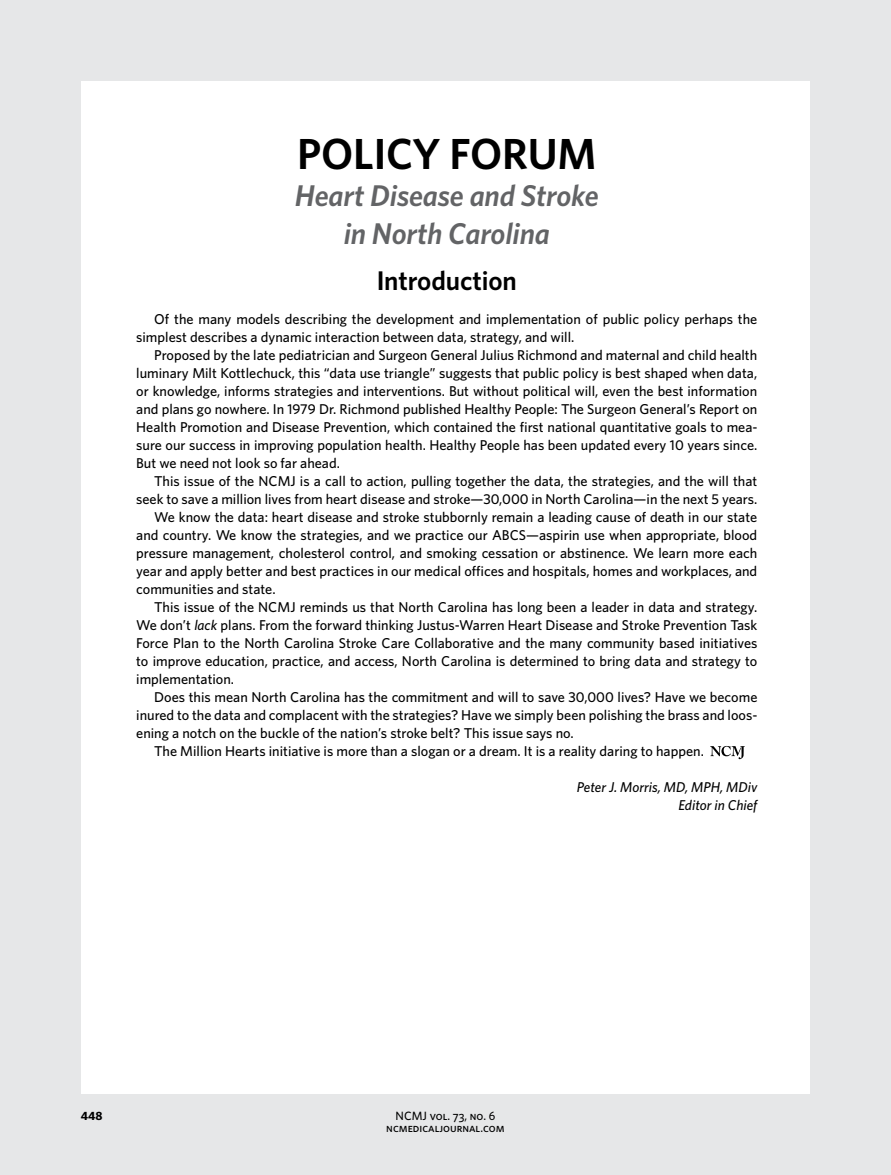
<style>
.page{position:relative;width:891px;height:1175px;background:#fff}
.page>*{position:absolute;margin:0;border:0;box-sizing:border-box;transform-origin:0 0}
.t1{font:600 43.5px "Whitney";color:#000}
.t2{font:italic 600 30px/37.5px "Whitney";letter-spacing:-.005em;color:#636466;text-align:center}
.t3{font:600 27px "Whitney";letter-spacing:-.005em;color:#000}
.t4{font:500 14.25px/18px "Whitney";color:#000}
.t5{font:italic 500 14.25px/18px "Whitney";color:#000;text-align:right}
.t6{font:12px/12px "Whitney Medium SC";color:#000;text-align:center}
.t7{font:700 12px "Whitney";color:#000}
.s1{font-style:italic}
</style>
<div class="page">
<div style="left:0;top:0;width:891px;height:1174px;background:#e6e7e8"></div>
<div style="left:81px;top:81px;width:729px;height:1013px;background:#fff"></div>
<svg style="left:710px;top:746px;width:35px;height:13px"></svg>
<h1 class="t1" style="left:297px;top:127px;width:49px">Policy</h1>
<h1 class="t1" style="left:450px;top:127px;width:53px">Forum</h1>
<h2 class="t2" style="left:295px;top:177px;width:305px">Heart Disease and Stroke in North Carolina</h2>
<h3 class="t3" style="left:377px;top:264px;width:142px">Introduction</h3>
<p class="t4" style="left:136px;top:310px;width:623px;text-indent:18px">Of the many models describing the development and implementation of public policy perhaps the simplest describes a dynamic interaction between data, strategy, and will.</p>
<p class="t4" style="left:136px;top:346px;width:623px;text-align:justify;text-indent:18px">Proposed by the late pediatrician and Surgeon General Julius Richmond and maternal and child health luminary Milt Kottlechuck, this “data use triangle” suggests that public policy is best shaped when data, or knowledge, informs strategies and interventions. But without political will, even the best information and plans go nowhere. In 1979 Dr. Richmond published Healthy People: The Surgeon General’s Report on Health Promotion and Disease Prevention, which contained the first national quantitative goals to mea&shy;sure our success in improving population health. Healthy People has been updated every 10 years since.<br>But we need not look so far ahead.</p>
<p class="t4" style="left:154px;top:472px;width:605px">This issue of the NCMJ is a call to action, pulling together the data, the strategies, and the will that</p>
<p class="t4" style="left:136px;top:490px;width:623px">seek to save a million lives from heart disease and stroke—30,000 in North Carolina—in the next 5 years.</p>
<p class="t4" style="left:154px;top:508px;width:605px">We know the data: heart disease and stroke stubbornly remain a leading cause of death in our state</p>
<p class="t4" style="left:136px;top:526px;width:623px">and country. We know the strategies, and we practice our ABCS—aspirin use when appropriate, blood</p>
<p class="t4" style="left:136px;top:544px;width:623px">pressure management, cholesterol control, and smoking cessation or abstinence. We learn more each</p>
<p class="t4" style="left:136px;top:562px;width:623px">year and apply better and best practices in our medical offices and hospitals, homes and workplaces, and</p>
<p class="t4" style="left:136px;top:580px;width:141px">communities and state.</p>
<p class="t4" style="left:154px;top:598px;width:605px">This issue of the NCMJ reminds us that North Carolina has long been a leader in data and strategy.</p>
<p class="t4" style="left:136px;top:616px;width:623px">We don’t <span class="s1">lack</span> plans. From the forward thinking Justus-Warren Heart Disease and Stroke Prevention Task</p>
<p class="t4" style="left:136px;top:634px;width:623px">Force Plan to the North Carolina Stroke Care Collaborative and the many community based initiatives</p>
<p class="t4" style="left:136px;top:652px;width:623px">to improve education, practice, and access, North Carolina is determined to bring data and strategy to</p>
<p class="t4" style="left:136px;top:670px;width:99px">implementation.</p>
<p class="t4" style="left:154px;top:688px;width:605px">Does this mean North Carolina has the commitment and will to save 30,000 lives? Have we become</p>
<p class="t4" style="left:136px;top:706px;width:623px">inured to the data and complacent with the strategies? Have we simply been polishing the brass and loos-</p>
<p class="t4" style="left:136px;top:724px;width:439px">ening a notch on the buckle of the nation’s stroke belt? This issue says no.</p>
<p class="t4" style="left:154px;top:742px;width:551px">The Million Hearts initiative is more than a slogan or a dream. It is a reality daring to happen.</p>
<p class="t5" style="left:577px;top:778px;width:182px">Peter J. Morris, MD, MPH, MDiv<br>Editor in Chief</p>
<p class="t7" style="left:81px;top:1108px;width:23px">448</p>
<p class="t6" style="left:386px;top:1109px;width:120px">NCMJ vol. 73, no. 6 ncmedicaljournal.com</p>
</div>
